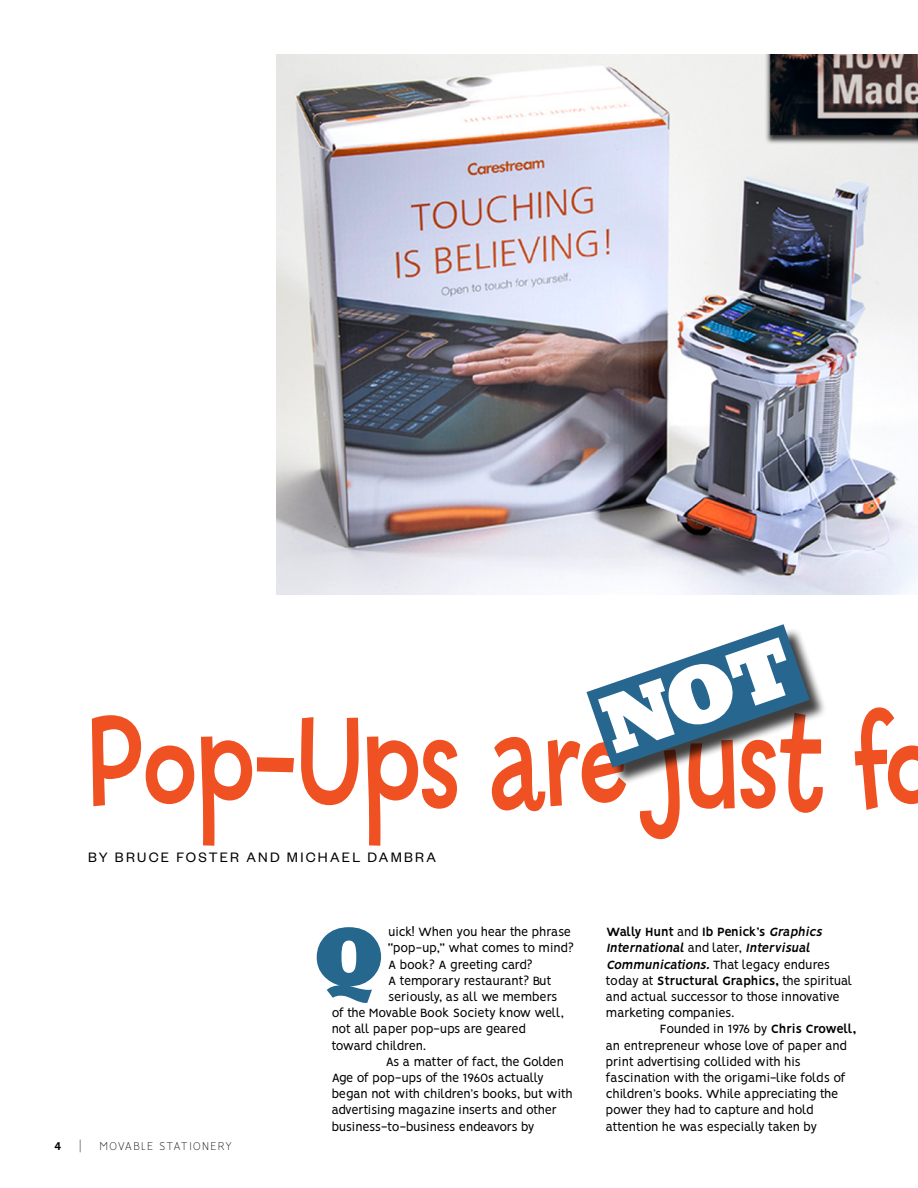
<style>
.page{position:relative;width:918px;height:1188px;background:#fff}
.page>*{position:absolute;margin:0;border:0;box-sizing:border-box;transform-origin:0 0}
.t1{font:136.5px "Billy";color:#f05123;scale:.8 1}
.t2{font:800 84px "Rockwell";color:#26678e}
.t3{font:15px "Founders Grotesk";letter-spacing:.15em;color:#000}
.t4{font:13.5px "Vision";letter-spacing:-.03em;color:#000}
.t5{font:italic 700 13.5px "Vision";color:#000}
.t6{font:700 13.5px "Vision";letter-spacing:-.02em;color:#000}
.t7{font:100 12.75px "Vision";letter-spacing:.09em;color:#000}
.t8{font:700 12.75px "Vision";color:#000}
.s1{font-weight:400}
.s2{font-style:italic}
.s3{font-weight:400;font-style:normal}
.s4{font-weight:700;font-style:italic}
.s5{font-weight:700}
</style>
<div class="page">
<img style="left:276px;top:54px;width:642px;height:541px">
<div style="left:590px;top:627px;width:237px;height:158px;background:#000;opacity:.75"></div>
<svg style="left:586px;top:624px;width:224px;height:144px"></svg>
<h1 class="t1" style="left:88px;top:687px;width:1065px">Pop-Ups are just fo</h1>
<p class="t3" style="left:88px;top:848px;width:349px">BY BRUCE FOSTER AND MICHAEL DAMBRA</p>
<p class="t8" style="left:54px;top:1138px;width:9px">4</p>
<p class="t7" style="left:80px;top:1139px;width:3px">|</p>
<p class="t7" style="left:99px;top:1139px;width:134px">MOVABLE STATIONERY</p>
<p class="t4" style="left:388px;top:924px;width:184px">uick! When you hear the phrase</p>
<p class="t4" style="left:388px;top:940px;width:187px">“pop-up,” what comes to mind?</p>
<p class="t4" style="left:388px;top:957px;width:146px">A book? A greeting card?</p>
<p class="t4" style="left:388px;top:973px;width:165px">A temporary restaurant? But</p>
<p class="t4" style="left:388px;top:989px;width:171px">seriously, as all we members</p>
<p class="t4" style="left:332px;top:1005px;width:234px">of the Movable Book Society know well,</p>
<p class="t4" style="left:332px;top:1021px;width:196px">not all paper pop-ups are geared</p>
<p class="t4" style="left:332px;top:1038px;width:96px">toward children.</p>
<p class="t4" style="left:386px;top:1054px;width:180px">As a matter of fact, the Golden</p>
<p class="t4" style="left:332px;top:1070px;width:214px">Age of pop-ups of the 1960s actually</p>
<p class="t4" style="left:332px;top:1086px;width:243px">began not with children’s books, but with</p>
<p class="t4" style="left:332px;top:1102px;width:227px">advertising magazine inserts and other</p>
<p class="t4" style="left:332px;top:1119px;width:204px">business-to-business endeavors by</p>
<h2 class="t2" style="left:313px;top:909px;width:74px">Q</h2>
<p class="t6" style="left:606px;top:924px;width:221px">Wally Hunt <span class="s1">and</span> Ib Penick’s <span class="s2">Graphics</span></p>
<p class="t5" style="left:606px;top:940px;width:209px">International<span class="s3">a n d l at e r,</span> Intervisual</p>
<p class="t4" style="left:606px;top:957px;width:226px"><span class="s4">Communications.</span>That legacy endures</p>
<p class="t4" style="left:606px;top:973px;width:248px">today at <span class="s5">Structural Graphics,</span> the spiritual</p>
<p class="t4" style="left:606px;top:989px;width:235px">and actual successor to those innovative</p>
<p class="t4" style="left:606px;top:1005px;width:130px">marketing companies.</p>
<p class="t4" style="left:660px;top:1021px;width:198px">Founded in 1976 by <span class="s5">Chris Crowell,</span></p>
<p class="t4" style="left:606px;top:1038px;width:243px">an entrepreneur whose love of paper and</p>
<p class="t4" style="left:606px;top:1054px;width:196px">print advertising collided with his</p>
<p class="t4" style="left:606px;top:1070px;width:241px">fascination with the origami-like folds of</p>
<p class="t4" style="left:606px;top:1086px;width:234px">children’s books. While appreciating the</p>
<p class="t4" style="left:606px;top:1102px;width:209px">power they had to capture and hold</p>
<p class="t4" style="left:606px;top:1119px;width:213px">attention he was especially taken by</p>
</div>
